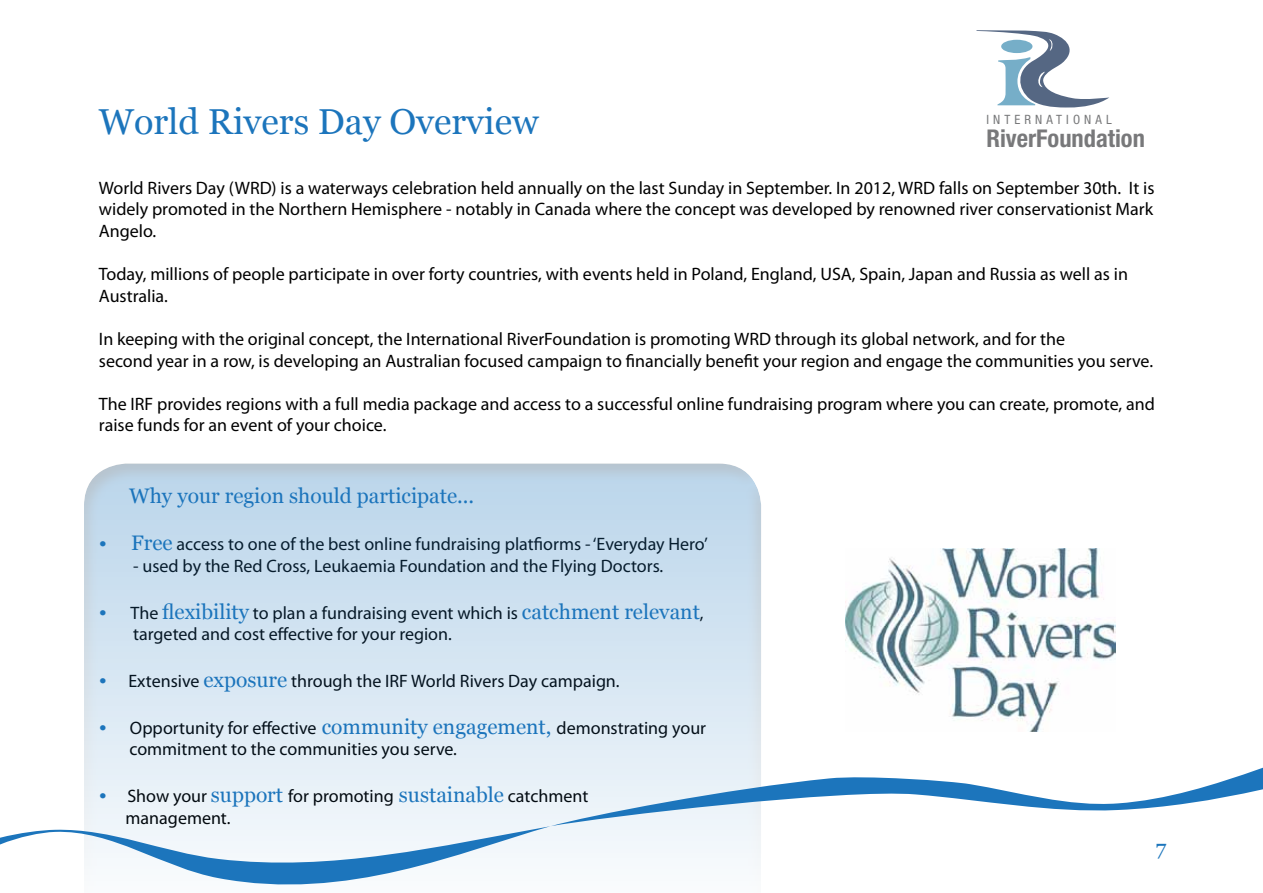
<style>
.page{position:relative;width:1263px;height:893px;background:#fff}
.page>*{position:absolute;margin:0;border:0;box-sizing:border-box;transform-origin:0 0}
.t1{font:36px "Georgia";color:#1c75bc}
.t2{font:700 condensed 24.45px "Helvetica Neue LT Std";color:#58595b}
.t3{font:21px "Georgia";color:#1c75bc}
.t4{font:18px/21.6px "Myriad Pro";color:#000}
.t5{font:condensed 12.9px "Helvetica Neue LT Std";letter-spacing:.32em;color:#58595b}
.s1{font-family:"Georgia";font-size:21px;color:#1c75bc}
</style>
<div class="page">
<svg style="left:976px;top:30px;width:133px;height:78px"></svg>
<img style="left:845px;top:549px;width:271px;height:182px">
<div style="left:82px;top:457px;width:680px;height:436px;background:#000;opacity:.5"></div>
<svg style="left:0;top:768px;width:1263px;height:125px"></svg>
<h1 class="t1" style="left:99px;top:101px;width:441px">World Rivers Day Overview</h1>
<p class="t5" style="left:986px;top:112px;width:127px">INTERNATIONAL</p>
<h2 class="t2" style="left:986px;top:124px;width:160px">RiverFoundation</h2>
<p class="t4" style="left:99px;top:177px;width:1057px;text-align:justify">World Rivers Day (WRD) is a waterways celebration held annually on the last Sunday in September. In 2012, WRD falls on September 30th. It is widely promoted in the Northern Hemisphere - notably in Canada where the concept was developed by renowned river conservationist Mark Angelo.</p>
<p class="t4" style="left:99px;top:263px;width:1031px">Today, millions of people participate in over forty countries, with events held in Poland, England, USA, Spain, Japan and Russia as well as in<br>Australia.</p>
<p class="t4" style="left:99px;top:328px;width:1056px">In keeping with the original concept, the International RiverFoundation is promoting WRD through its global network, and for the<br>second year in a row, is developing an Australian focused campaign to financially benefit your region and engage the communities you serve.</p>
<p class="t4" style="left:99px;top:393px;width:1057px">The IRF provides regions with a full media package and access to a successful online fundraising program where you can create, promote, and raise funds for an event of your choice.</p>
<p class="t3" style="left:129px;top:484px;width:346px">Why your region should participate...</p>
<p class="t4" style="left:99px;top:533px;width:611px"><span class="s1">• Free</span> access to one of the best online fundraising platfiorms - ‘Everyday Hero’</p>
<p class="t4" style="left:133px;top:555px;width:532px">- used by the Red Cross, Leukaemia Foundation and the Flying Doctors.</p>
<p class="t4" style="left:133px;top:601px;width:572px;text-indent:-34px"><span class="s1">•</span> The <span class="s1">flexibility</span> to plan a fundraising event which is <span class="s1">catchment relevant</span>, targeted and cost effective for your region.</p>
<p class="t4" style="left:99px;top:670px;width:522px"><span class="s1">•</span> Extensive <span class="s1">exposure</span> through the IRF World Rivers Day campaign.</p>
<p class="t4" style="left:129px;top:717px;width:578px;text-indent:-31px"><span class="s1">•</span> Opportunity for effective <span class="s1">community engagement,</span> demonstrating your commitment to the communities you serve.</p>
<p class="t4" style="left:126px;top:785px;width:464px;text-indent:-27px"><span class="s1">•</span> Show your <span class="s1">support</span> for promoting <span class="s1">sustainable</span> catchment management.</p>
<p class="t3" style="left:1156px;top:836px;width:12px">7</p>
</div>
